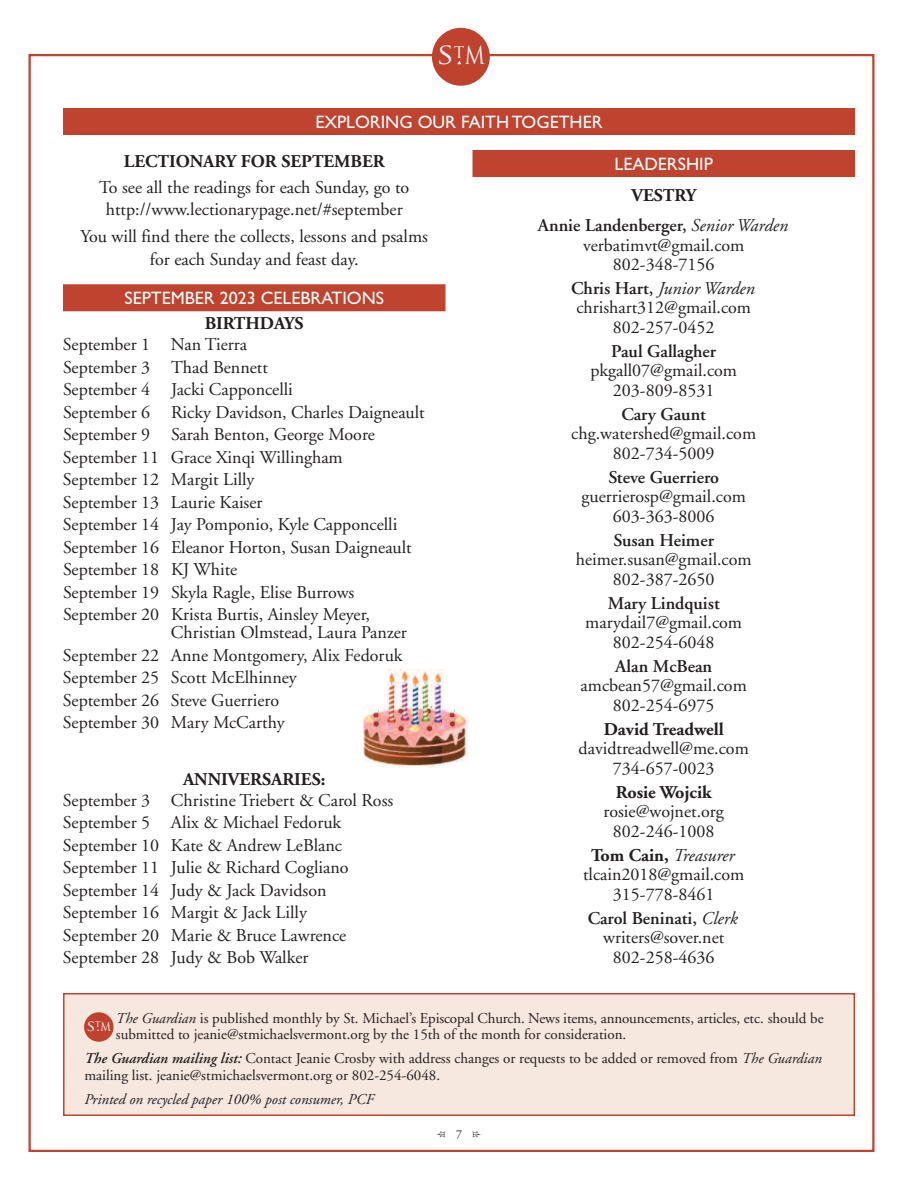
<style>
.page{position:relative;width:918px;height:1188px;background:#fff}
.page>*{position:absolute;margin:0;border:0;box-sizing:border-box;transform-origin:0 0}
.t1{font:24.3px "Trajan Pro";color:#fff;scale:1.25 1}
.t2{font:18px/22.5px "Adobe Garamond";color:#231f20;text-align:center}
.t3{font:600 18px/30px "Adobe Garamond";color:#231f20;text-align:center}
.t4{font:700 18px "Adobe Garamond";color:#231f20}
.t5{font:18px "Gill Sans";color:#fff}
.t6{font:15px/16.5px "Adobe Garamond";color:#231f20}
.t7{font:italic 15px "Adobe Garamond";color:#231f20}
.t8{font:12.45px "Trajan Pro";color:#fff;scale:1.25 1}
.t9{font:12px "Adobe Garamond";color:#231f20}
.s1{font-weight:700}
.s2{font-weight:400;font-style:italic}
.s3{font-weight:600}
.s4{font-style:italic}
.s5{font-weight:600;font-style:italic}
</style>
<div class="page">
<div style="left:472px;top:150px;width:383px;height:27px;background:#bf432e"></div>
<div style="left:432px;top:28px;width:58px;height:58px;background:#bf422f;border-radius:50%"></div>
<div style="left:63px;top:284px;width:383px;height:27px;background:#bf432e"></div>
<div style="left:63px;top:108px;width:792px;height:27px;background:#bf432e"></div>
<img style="left:363px;top:669px;width:105px;height:98px">
<div style="left:64px;top:994px;width:790px;height:120px;background:#f6e7df"></div>
<div style="left:63px;top:993px;width:792px;height:123px;border:2px solid #bf432e"></div>
<div style="left:84px;top:1012px;width:30px;height:30px;background:#bf422f;border-radius:50%"></div>
<h1 class="t1" style="left:436px;top:46px;width:40px">S<sup>T</sup>M</h1>
<p class="t5" style="left:315px;top:111px;width:289px">EXPLORING OUR FAITH TOGETHER</p>
<p class="t4" style="left:124px;top:155px;width:262px">LECTIONARY FOR SEPTEMBER</p>
<p class="t2" style="left:99px;top:178px;width:312px">To see all the readings for each Sunday, go to http://www.lectionarypage.net/#september</p>
<p class="t2" style="left:81px;top:227px;width:349px">You will find there the collects, lessons and psalms for each Sunday and feast day.</p>
<p class="t5" style="left:615px;top:153px;width:100px">LEADERSHIP</p>
<p class="t3" style="left:538px;top:182px;width:252px"><span class="s1">VESTRY<br></span>Annie Landenberger, <span class="s2">Senior Warden</span></p>
<p class="t2" style="left:583px;top:237px;width:163px;line-height:19.5px">verbatimvt@gmail.com<br>802-348-7156</p>
<p class="t2" style="left:571px;top:280px;width:185px;line-height:19.5px"><span class="s3">Chris Hart,</span> <span class="s4">Junior Warden </span>chrishart312@gmail.com<br>802-257-0452</p>
<p class="t3" style="left:611px;top:338px;width:106px">Paul Gallagher</p>
<p class="t2" style="left:590px;top:363px;width:148px;line-height:19.5px">pkgall07@gmail.com<br>203-809-8531</p>
<p class="t3" style="left:621px;top:401px;width:86px">Cary Gaunt</p>
<p class="t2" style="left:571px;top:426px;width:186px;line-height:19.5px">chg.watershed@gmail.com<br>802-734-5009</p>
<p class="t3" style="left:608px;top:464px;width:112px">Steve Guerriero</p>
<p class="t2" style="left:582px;top:489px;width:166px;line-height:19.5px">guerrierosp@gmail.com<br>603-363-8006</p>
<p class="t3" style="left:614px;top:527px;width:102px">Susan Heimer</p>
<p class="t2" style="left:576px;top:552px;width:177px;line-height:19.5px">heimer.susan@gmail.com<br>802-387-2650</p>
<p class="t3" style="left:608px;top:590px;width:114px">Mary Lindquist</p>
<p class="t2" style="left:585px;top:615px;width:158px;line-height:19.5px">marydail7@gmail.com<br>802-254-6048</p>
<p class="t3" style="left:615px;top:653px;width:99px">Alan McBean</p>
<p class="t2" style="left:581px;top:678px;width:168px;line-height:19.5px">amcbean57@gmail.com<br>802-254-6975</p>
<p class="t4" style="left:604px;top:722px;width:122px">David Treadwell</p>
<p class="t2" style="left:579px;top:741px;width:172px;line-height:19.5px">davidtreadwell@me.com<br>734-657-0023</p>
<p class="t4" style="left:616px;top:785px;width:98px">Rosie Wojcik</p>
<p class="t2" style="left:604px;top:804px;width:122px;line-height:19.5px">rosie@wojnet.org<br>802-246-1008</p>
<p class="t2" style="left:583px;top:847px;width:163px;line-height:19.5px"><span class="s1">Tom Cain,</span> <span class="s4">Treasurer </span>tlcain2018@gmail.com<br>315-778-8461</p>
<p class="t2" style="left:588px;top:910px;width:152px;line-height:19.5px"><span class="s3">Carol Beninati,</span> <span class="s4">Clerk </span>writers@sover.net<br>802-258-4636</p>
<p class="t5" style="left:124px;top:287px;width:261px">SEPTEMBER 2023 CELEBRATIONS</p>
<p class="t4" style="left:205px;top:316px;width:101px">BIRTHDAYS</p>
<p class="t2" style="left:63px;top:335px;width:363px;text-align:left">September 1 Nan Tierra<br>September 3 Thad Bennett<br>September 4 Jacki Capponcelli<br>September 6 Ricky Davidson, Charles Daigneault September 9 Sarah Benton, George Moore September 11 Grace Xinqi Willingham<br>September 12 Margit Lilly<br>September 13 Laurie Kaiser<br>September 14 Jay Pomponio, Kyle Capponcelli September 16 Eleanor Horton, Susan Daigneault September 18 KJ White<br>September 19 Skyla Ragle, Elise Burrows September 20 Krista Burtis, Ainsley Meyer,</p>
<p class="t2" style="left:63px;top:623px;width:345px;text-align:left;text-indent:108px">Christian Olmstead, Laura Panzer September 22 Anne Montgomery, Alix Fedoruk September 25 Scott McElhinney<br>September 26 Steve Guerriero<br>September 30 Mary McCarthy</p>
<p class="t4" style="left:183px;top:772px;width:144px">ANNIVERSARIES:</p>
<p class="t2" style="left:63px;top:790px;width:332px;text-align:left">September 3 Christine Triebert &amp; Carol Ross September 5 Alix &amp; Michael Fedoruk September 10 Kate &amp; Andrew LeBlanc September 11 Julie &amp; Richard Cogliano September 14 Judy &amp; Jack Davidson September 16 Margit &amp; Jack Lilly<br>September 20 Marie &amp; Bruce Lawrence September 28 Judy &amp; Bob Walker</p>
<p class="t6" style="left:116px;top:1011px;width:709px"><span class="s4">The Guardian</span> is published monthly by St. Michael’s Episcopal Church. News items, announcements, articles, etc. should be submitted to jeanie@stmichaelsvermont.org by the 15th of the month for consideration.</p>
<p class="t6" style="left:84px;top:1052px;width:739px"><span class="s5">The Guardian mailing list:</span> Contact Jeanie Crosby with address changes or requests to be added or removed from <span class="s4">The Guardian </span>mailing list. jeanie@stmichaelsvermont.org or 802-254-6048.</p>
<p class="t7" style="left:84px;top:1093px;width:291px">Printed on recycled paper 100% post consumer, PCF</p>
<p class="t8" style="left:86px;top:1021px;width:21px">S<sup>T</sup>M</p>
<p class="t9" style="left:456px;top:1129px;width:7px">7</p>
</div>
